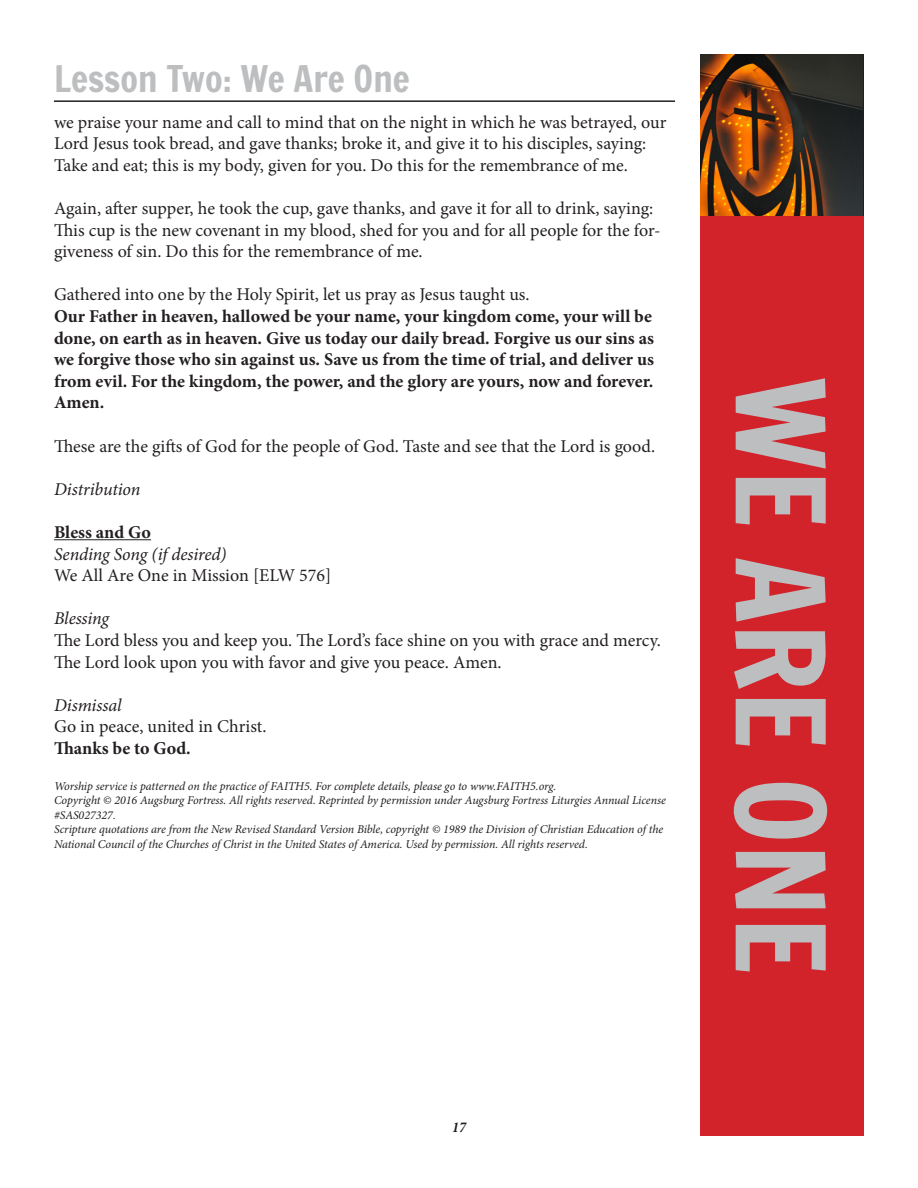
<style>
.page{position:relative;width:918px;height:1188px;background:#fff}
.page>*{position:absolute;margin:0;border:0;box-sizing:border-box;transform-origin:0 0}
.Left_Subhead{font:120px "Francois One";color:#bcbec0}
.Left_Subhead_-_Gray{font:36px "Francois One";color:#bcbec0}
.Left_Subhead-2{font:18px/21.6px "Minion Pro";letter-spacing:-.005em;color:#231f20}
.Left_Subhead-3{font:700 18px/21.6px "Minion Pro";color:#231f20;text-align:justify}
.Left_Subhead-4{font:italic 18px "Minion Pro";letter-spacing:-.01em;color:#231f20}
.t1{font:italic 700 condensed 15px "Minion Pro";color:#231f20}
.Left_Subhead-5{font:italic 12px/14.4px "Minion Pro";letter-spacing:-.005em;color:#231f20}
</style>
<div class="page">
<hr style="left:54px;top:100px;width:621px;height:2px;background:#231f20">
<img style="left:700px;top:54px;width:162px;height:162px">
<div style="left:700px;top:216px;width:164px;height:920px;background:#d2232a"></div>
<hr style="left:54px;top:539px;width:97px;height:1px;background:#231f20">
<p class="Left_Subhead_-_Gray" style="left:54px;top:53px;width:357px">Lesson Two: We Are One</p>
<p class="Left_Subhead-2" style="left:54px;top:111px;width:614px">we praise your name and call to mind that on the night in which he was betrayed, our<br>Lord Jesus took bread, and gave thanks; broke it, and give it to his disciples, saying:<br>Take and eat; this is my body, given for you. Do this for the remembrance of me.</p>
<p class="Left_Subhead-2" style="left:54px;top:198px;width:608px">Again, after supper, he took the cup, gave thanks, and gave it for all to drink, saying:<br>This cup is the new covenant in my blood, shed for you and for all people for the for&shy;giveness of sin. Do this for the remembrance of me.</p>
<p class="Left_Subhead-2" style="left:54px;top:284px;width:477px">Gathered into one by the Holy Spirit, let us pray as Jesus taught us.</p>
<p class="Left_Subhead-3" style="left:54px;top:305px;width:602px">Our Father in heaven, hallowed be your name, your kingdom come, your will be done, on earth as in heaven. Give us today our daily bread. Forgive us our sins as we forgive those who sin against us. Save us from the time of trial, and deliver us from evil. For the kingdom, the power, and the glory are yours, now and forever.<br>Amen.</p>
<p class="Left_Subhead-2" style="left:54px;top:435px;width:603px">These are the gifts of God for the people of God. Taste and see that the Lord is good.</p>
<p class="Left_Subhead-4" style="left:54px;top:477px;width:88px">Distribution</p>
<p class="Left_Subhead-3" style="left:54px;top:521px;width:99px">Bless and Go</p>
<p class="Left_Subhead-4" style="left:54px;top:542px;width:174px">Sending Song (if desired)</p>
<p class="Left_Subhead-2" style="left:54px;top:565px;width:279px">We All Are One in Mission [ELW 576]</p>
<p class="Left_Subhead-4" style="left:54px;top:606px;width:57px">Blessing</p>
<p class="Left_Subhead-2" style="left:54px;top:630px;width:608px">The Lord bless you and keep you. The Lord’s face shine on you with grace and mercy.<br>The Lord look upon you with favor and give you peace. Amen.</p>
<p class="Left_Subhead-4" style="left:54px;top:693px;width:69px">Dismissal</p>
<p class="Left_Subhead-2" style="left:54px;top:716px;width:214px">Go in peace, united in Christ.</p>
<p class="Left_Subhead-3" style="left:54px;top:737px;width:138px">Thanks be to God.</p>
<p class="Left_Subhead-5" style="left:54px;top:779px;width:504px">Worship service is patterned on the practice of FAITH5. For complete details, please go to www.FAITH5.org.</p>
<p class="Left_Subhead-5" style="left:54px;top:793px;width:613px">Copyright © 2016 Augsburg Fortress. All rights reserved. Reprinted by permission under Augsburg Fortress Liturgies Annual License #SAS027327.</p>
<p class="Left_Subhead-5" style="left:54px;top:822px;width:611px">Scripture quotations are from the New Revised Standard Version Bible, copyright © 1989 the Division of Christian Education of the<br>National Council of the Churches of Christ in the United States of America. Used by permission. All rights reserved.</p>
<p class="t1" style="left:452px;top:1117px;width:15px">17</p>
<p class="Left_Subhead" style="left:866px;top:377px;width:599px;rotate:90deg">WE ARE ONE</p>
</div>
